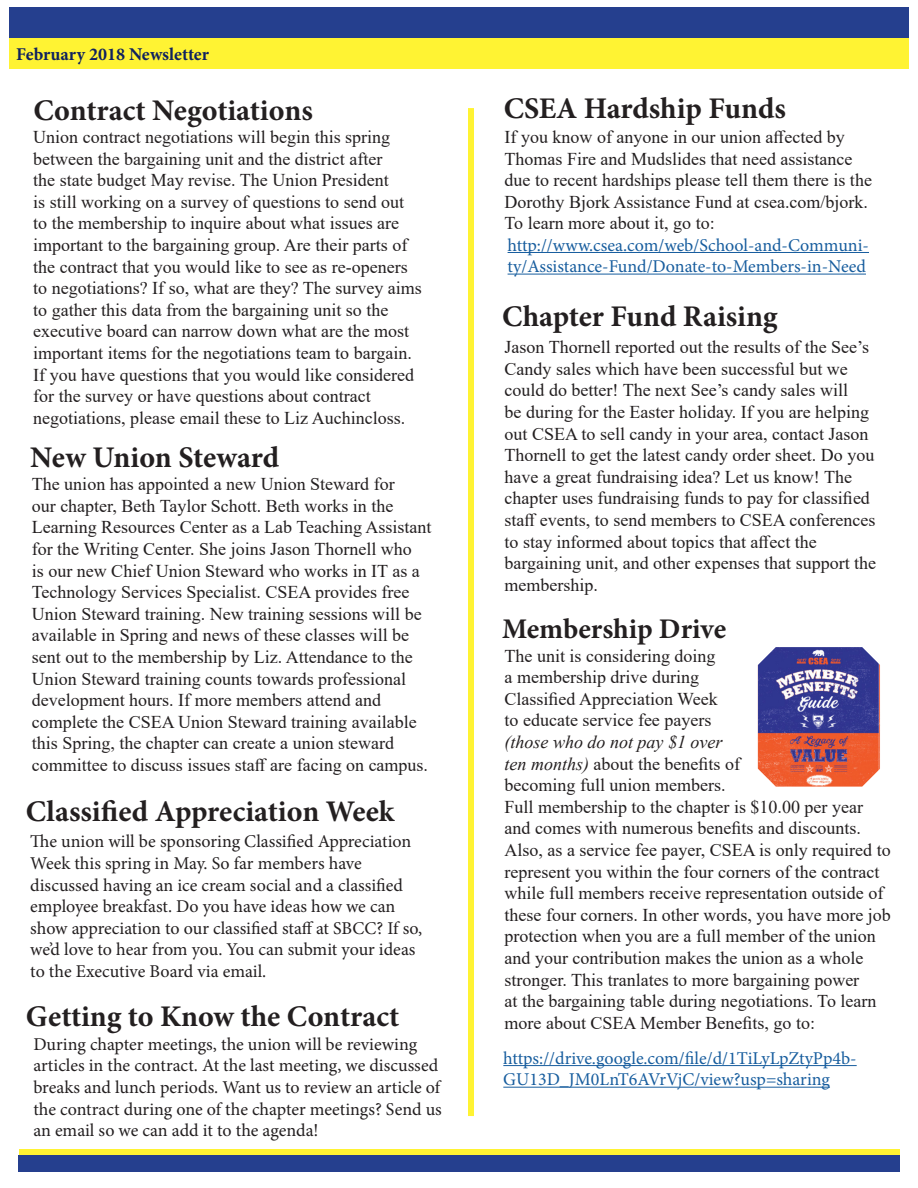
<style>
.page{position:relative;width:918px;height:1188px;background:#fff}
.page>*{position:absolute;margin:0;border:0;box-sizing:border-box;transform-origin:0 0}
.t1{font:700 30px "Minion Pro";letter-spacing:-.005em;color:#231f20}
.t2{font:700 28.5px "Minion Pro";letter-spacing:-.005em;color:#231f20}
.t3{font:18px/21.6px "Times New Roman";color:#231f20}
.t4{font:18px/21.6px "Minion Pro";color:#231f20}
.t5{font:18px/21.6px "Minion Pro";color:#175d9e}
.t6{font:700 18px "Minion Pro";letter-spacing:-.005em;color:#0f215f}
.s1{font-style:italic}
</style>
<div class="page">
<svg style="left:19px;top:1149px;width:880px;height:7px;background:#dfd940"></svg>
<div style="left:9px;top:8px;width:900px;height:30px;background:#253f8e"></div>
<div style="left:9px;top:38px;width:900px;height:31px;background:#fff333"></div>
<div style="left:18px;top:1156px;width:882px;height:16px;background:#253f8e"></div>
<div style="left:468px;top:108px;width:6px;height:1008px;background:#fff333"></div>
<img style="left:758px;top:647px;width:122px;height:140px">
<hr style="left:503px;top:1065px;width:354px;height:1px;background:#175d9e">
<hr style="left:503px;top:1087px;width:327px;height:1px;background:#175d9e">
<hr style="left:508px;top:252px;width:361px;height:1px;background:#175d9e">
<hr style="left:508px;top:274px;width:358px;height:1px;background:#175d9e">
<p class="t6" style="left:16px;top:41px;width:194px">February 2018 Newsletter</p>
<h1 class="t1" style="left:33px;top:89px;width:281px">Contract Negotiations</h1>
<h1 class="t1" style="left:504px;top:88px;width:284px">CSEA Hardship Funds</h1>
<p class="t3" style="left:33px;top:126px;width:390px">Union contract negotiations will begin this spring between the bargaining unit and the district after<br>the state budget May revise. The Union President<br>is still working on a survey of questions to send out to the membership to inquire about what issues are important to the bargaining group. Are their parts of the contract that you would like to see as re-openers to negotiations? If so, what are they? The survey aims to gather this data from the bargaining unit so the executive board can narrow down what are the most important items for the negotiations team to bargain.<br>If you have questions that you would like considered for the survey or have questions about contract negotiations, please email these to Liz Auchincloss.</p>
<p class="t3" style="left:505px;top:126px;width:369px">If you know of anyone in our union affected by Thomas Fire and Mudslides that need assistance due to recent hardships please tell them there is the Dorothy Bjork Assistance Fund at csea.com/bjork.<br>To learn more about it, go to:</p>
<p class="t5" style="left:508px;top:234px;width:363px">http://www.csea.com/web/School-and-Communi&shy;ty/Assistance-Fund/Donate-to-Members-in-Need</p>
<h1 class="t1" style="left:502px;top:295px;width:277px">Chapter Fund Raising</h1>
<p class="t3" style="left:505px;top:336px;width:373px">Jason Thornell reported out the results of the See’s Candy sales which have been successful but we could do better! The next See’s candy sales will<br>be during for the Easter holiday. If you are helping out CSEA to sell candy in your area, contact Jason Thornell to get the latest candy order sheet. Do you have a great fundraising idea? Let us know! The chapter uses fundraising funds to pay for classified staff events, to send members to CSEA conferences to stay informed about topics that affect the bargaining unit, and other expenses that support the membership.</p>
<h1 class="t1" style="left:30px;top:437px;width:250px">New Union Steward</h1>
<p class="t3" style="left:32px;top:473px;width:401px">The union has appointed a new Union Steward for<br>our chapter, Beth Taylor Schott. Beth works in the Learning Resources Center as a Lab Teaching Assistant for the Writing Center. She joins Jason Thornell who<br>is our new Chief Union Steward who works in IT as a Technology Services Specialist. CSEA provides free Union Steward training. New training sessions will be available in Spring and news of these classes will be sent out to the membership by Liz. Attendance to the Union Steward training counts towards professional development hours. If more members attend and complete the CSEA Union Steward training available this Spring, the chapter can create a union steward committee to discuss issues staff are facing on campus.</p>
<h2 class="t2" style="left:502px;top:609px;width:226px">Membership Drive</h2>
<p class="t3" style="left:505px;top:644px;width:215px">The unit is considering doing a membership drive during<br>Classified Appreciation Week to educate service fee payers</p>
<p class="t3" style="left:505px;top:731px;width:388px"><span class="s1">(those who do not pay $1 over<br>ten months)</span> about the benefits of<br>becoming full union members.<br>Full membership to the chapter is $10.00 per year and comes with numerous benefits and discounts.<br>Also, as a service fee payer, CSEA is only required to represent you within the four corners of the contract while full members receive representation outside of these four corners. In other words, you have more job protection when you are a full member of the union and your contribution makes the union as a whole stronger. This tranlates to more bargaining power<br>at the bargaining table during negotiations. To learn more about CSEA Member Benefits, go to:</p>
<h1 class="t1" style="left:26px;top:791px;width:370px">Classified Appreciation Week</h1>
<p class="t4" style="left:30px;top:831px;width:393px">The union will be sponsoring Classified Appreciation Week this spring in May. So far members have discussed having an ice cream social and a classified employee breakfast. Do you have ideas how we can show appreciation to our classified staff at SBCC? If so, we’d love to hear from you. You can submit your ideas to the Executive Board via email.</p>
<h1 class="t1" style="left:26px;top:995px;width:375px">Getting to Know the Contract</h1>
<p class="t4" style="left:33px;top:1033px;width:410px">During chapter meetings, the union will be reviewing articles in the contract. At the last meeting, we discussed breaks and lunch periods. Want us to review an article of the contract during one of the chapter meetings? Send us an email so we can add it to the agenda!</p>
<p class="t5" style="left:503px;top:1047px;width:355px">https://drive.google.com/file/d/1TiLyLpZtyPp4b-<br>GU13D_JM0LnT6AVrVjC/view?usp=sharing</p>
</div>
